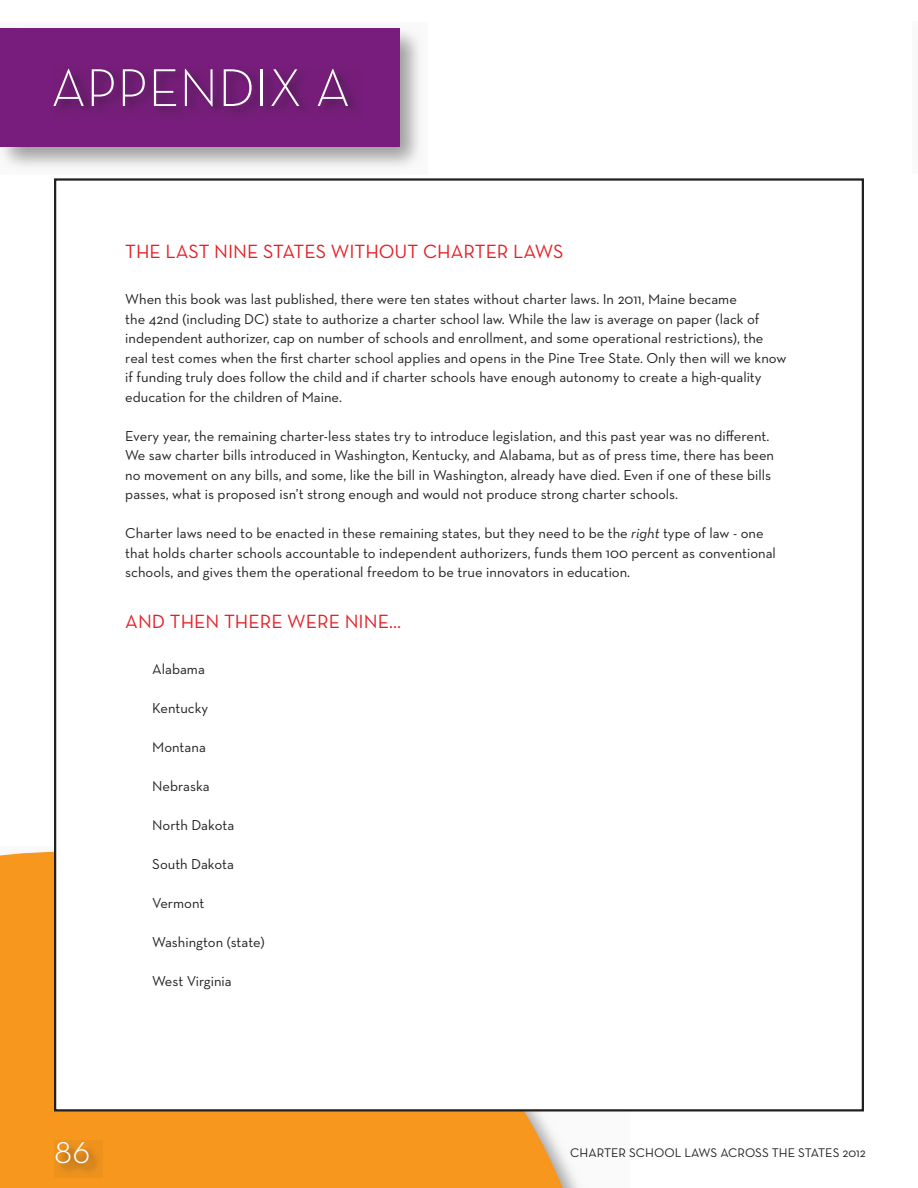
<style>
.page{position:relative;width:918px;height:1188px;background:#fff}
.page>*{position:absolute;margin:0;border:0;box-sizing:border-box;transform-origin:0 0}
.t1{font:54px "Neutra Text Light SC Alt";color:#fff}
.t2{font:42px "Neutra Text Light SC Alt";color:#fff}
.t3{font:19.5px "Neutra Text";color:#e41e25}
.t4{font:14.7px/19.5px "Neutra Text";color:#231f20}
.t5{font:12.75px "Neutra Text";color:#231f20}
.s1{font-style:italic}
</style>
<div class="page">
<div style="left:0;top:852px;width:580px;height:336px;background:#f7971d"></div>
<div style="left:55px;top:1140px;width:48px;height:38px;background:#231f20;opacity:.75"></div>
<div style="left:54px;top:178px;width:810px;height:934px;background:#fff;border:2px solid #231f20"></div>
<div style="left:0;top:22px;width:427px;height:153px;background:#231f20;opacity:.45"></div>
<div style="left:0;top:28px;width:400px;height:119px;background:#781d7d"></div>
<div style="left:53px;top:66px;width:309px;height:53px;background:#711d76"></div>
<div style="left:912px;top:21px;width:6px;height:152px;background:#f9f9f9"></div>
<h1 class="t1" style="left:51px;top:55px;width:301px">APPENDIX A</h1>
<h3 class="t3" style="left:125px;top:240px;width:440px">THE LAST NINE STATES WITHOUT CHARTER LAWS</h3>
<p class="t4" style="left:125px;top:289px;width:663px">When this book was last published, there were ten states without charter laws. In 2011, Maine became<br>the 42nd (including DC) state to authorize a charter school law. While the law is average on paper (lack of independent authorizer, cap on number of schools and enrollment, and some operational restrictions), the real test comes when the first charter school applies and opens in the Pine Tree State. Only then will we know if funding truly does follow the child and if charter schools have enough autonomy to create a high-quality education for the children of Maine.</p>
<p class="t4" style="left:125px;top:426px;width:650px">Every year, the remaining charter-less states try to introduce legislation, and this past year was no different.<br>We saw charter bills introduced in Washington, Kentucky, and Alabama, but as of press time, there has been no movement on any bills, and some, like the bill in Washington, already have died. Even if one of these bills passes, what is proposed isn’t strong enough and would not produce strong charter schools.</p>
<p class="t4" style="left:125px;top:523px;width:652px">Charter laws need to be enacted in these remaining states, but they need to be the <span class="s1">right</span> type of law - one that holds charter schools accountable to independent authorizers, funds them 100 percent as conventional schools, and gives them the operational freedom to be true innovators in education.</p>
<h3 class="t3" style="left:125px;top:610px;width:277px">AND THEN THERE WERE NINE…</h3>
<p class="t4" style="left:152px;top:659px;width:54px">Alabama</p>
<p class="t4" style="left:152px;top:698px;width:57px">Kentucky</p>
<p class="t4" style="left:152px;top:737px;width:55px">Montana</p>
<p class="t4" style="left:152px;top:776px;width:59px">Nebraska</p>
<p class="t4" style="left:152px;top:815px;width:84px">North Dakota</p>
<p class="t4" style="left:152px;top:854px;width:83px">South Dakota</p>
<p class="t4" style="left:152px;top:893px;width:54px">Vermont</p>
<p class="t4" style="left:152px;top:932px;width:114px">Washington (state)</p>
<p class="t4" style="left:152px;top:971px;width:81px">West Virginia</p>
<h2 class="t2" style="left:54px;top:1123px;width:38px">86</h2>
<p class="t5" style="left:570px;top:1145px;width:297px">CHARTER SCHOOL LAWS ACROSS THE STATES 2012</p>
</div>
